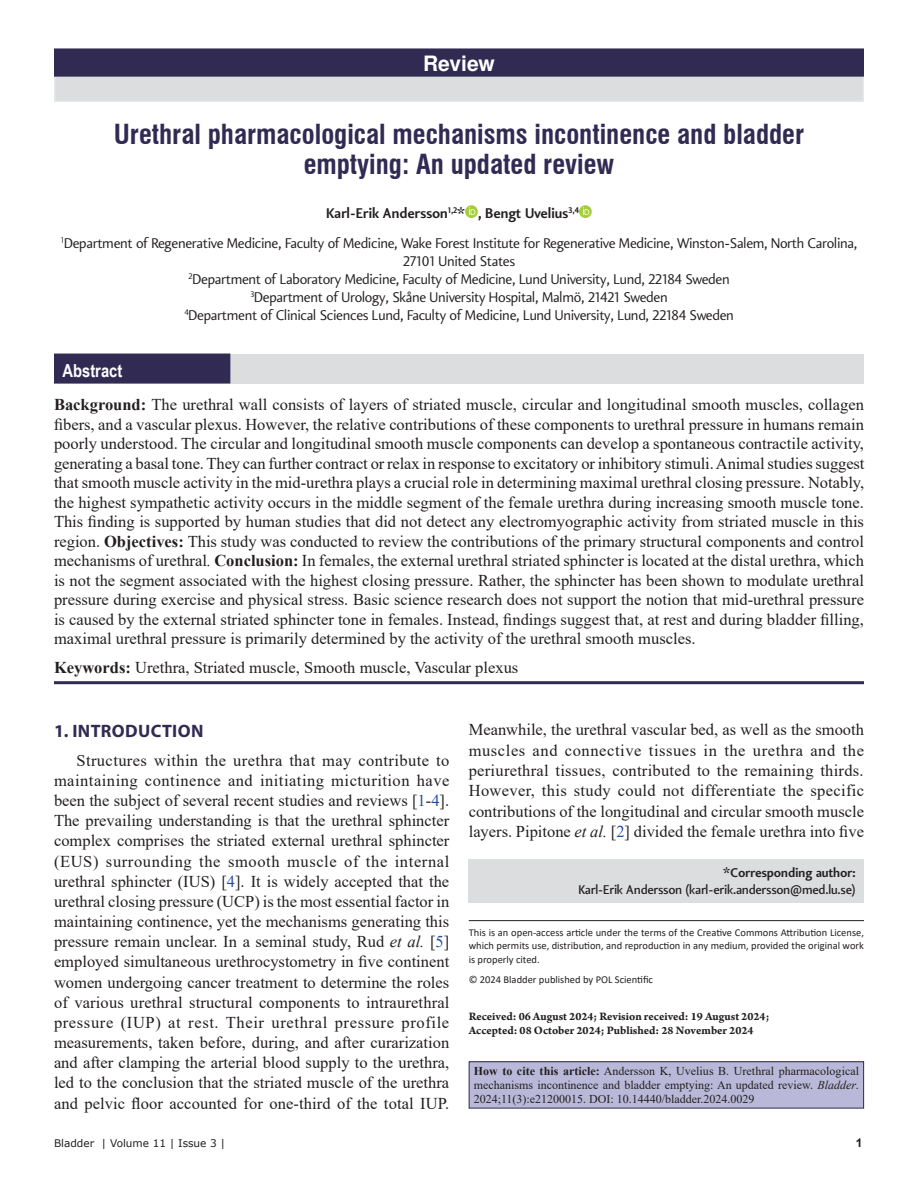
<style>
.page{position:relative;width:918px;height:1188px;background:#fff}
.page>*{position:absolute;margin:0;border:0;box-sizing:border-box;transform-origin:0 0}
.AT{font:700 condensed 27px/30px "Swiss 721 BT";color:#312b54;text-align:center}
.AH{font:700 21px "Nimbus San L";color:#fff}
.t1{font:700 18px "Myriad Pro";letter-spacing:.02em;color:#312b54}
.ABSH{font:700 18px "Arial Narrow";color:#fff}
.ABS{font:16.5px/19.5px "Times New Roman";color:#231f20;text-align:justify}
.TX{font:16.5px/20.1px "Times New Roman";color:#231f20;text-align:justify}
.KWD{font:16.5px "Times New Roman";color:#231f20}
.AFF{font:15px/18px "Vekta Sans";color:#231f20;text-align:center}
.AU{font:700 15px "Vekta Sans";color:#231f20}
.ADD{font:500 13.5px/16.5px "Vekta Sans";color:#231f20;text-align:right}
.HTC{font:12px/14.4px "Times New Roman";color:#231f20;text-align:justify}
.HIS{font:700 12px/14.4px "Arno Pro";color:#231f20}
.FT{font:700 12px "Arial";color:#231f20}
.OS{font:10.5px/13.5px "Calibri";color:#231f20;text-align:justify}
.FT-2{font:10.5px "Verdana";color:#231f20}
.s1{font-weight:700}
.s2{font-style:italic}
.s3{color:#244ea1}
</style>
<div class="page">
<div style="left:54px;top:354px;width:810px;height:30px;background:#dcdddf"></div>
<div style="left:54px;top:354px;width:176px;height:30px;background:#312b54"></div>
<div style="left:54px;top:48px;width:810px;height:54px;background:#dcdddf"></div>
<div style="left:55px;top:49px;width:808px;height:27px;background:#312b54"></div>
<div style="left:54px;top:48px;width:810px;height:29px;border:2px solid #312b54"></div>
<hr style="left:54px;top:681px;width:810px;height:3px;background:#312b54">
<div style="left:469px;top:859px;width:395px;height:43px;background:#dcdddf"></div>
<hr style="left:469px;top:920px;width:395px;height:1px;background:#231f20">
<div style="left:469px;top:1062px;width:395px;height:46px;background:#b9b8d8"></div>
<div style="left:469px;top:1061px;width:395px;height:47px;border:1px solid #312b54"></div>
<svg style="left:465px;top:205px;width:13px;height:13px"></svg>
<svg style="left:469px;top:207px;width:6px;height:8px"></svg>
<svg style="left:579px;top:205px;width:13px;height:13px"></svg>
<svg style="left:583px;top:207px;width:6px;height:8px"></svg>
<p class="AH" style="left:423px;top:51px;width:73px">Review</p>
<p class="AT" style="left:114px;top:119px;width:692px">Urethral pharmacological mechanisms incontinence and bladder emptying: An updated review</p>
<p class="AU" style="left:326px;top:204px;width:254px">Karl-Erik Andersson<sup>1,2</sup>* , Bengt Uvelius<sup>3,4</sup></p>
<p class="AFF" style="left:61px;top:234px;width:798px"><sup>1</sup>Department of Regenerative Medicine, Faculty of Medicine, Wake Forest Institute for Regenerative Medicine, Winston-Salem, North Carolina,<br>27101 United States</p>
<p class="AFF" style="left:189px;top:270px;width:542px"><sup>2</sup>Department of Laboratory Medicine, Faculty of Medicine, Lund University, Lund, 22184 Sweden</p>
<p class="AFF" style="left:251px;top:288px;width:418px"><sup>3</sup>Department of Urology, Skåne University Hospital, Malmö, 21421 Sweden</p>
<p class="AFF" style="left:184px;top:306px;width:551px"><sup>4</sup>Department of Clinical Sciences Lund, Faculty of Medicine, Lund University, Lund, 22184 Sweden</p>
<p class="ABSH" style="left:63px;top:357px;width:61px">Abstract</p>
<p class="ABS" style="left:54px;top:394px;width:812px"><span class="s1">Background:</span> The urethral wall consists of layers of striated muscle, circular and longitudinal smooth muscles, collagen fibers, and a vascular plexus. However, the relative contributions of these components to urethral pressure in humans remain poorly understood. The circular and longitudinal smooth muscle components can develop a spontaneous contractile activity, generating a basal tone. They can further contract or relax in response to excitatory or inhibitory stimuli. Animal studies suggest that smooth muscle activity in the mid-urethra plays a crucial role in determining maximal urethral closing pressure. Notably, the highest sympathetic activity occurs in the middle segment of the female urethra during increasing smooth muscle tone.<br>This finding is supported by human studies that did not detect any electromyographic activity from striated muscle in this region. <span class="s1">Objectives:</span> This study was conducted to review the contributions of the primary structural components and control mechanisms of urethral<span class="s2">.</span> <span class="s1">Conclusion:</span> In females, the external urethral striated sphincter is located at the distal urethra, which is not the segment associated with the highest closing pressure. Rather, the sphincter has been shown to modulate urethral pressure during exercise and physical stress. Basic science research does not support the notion that mid-urethral pressure is caused by the external striated sphincter tone in females. Instead, findings suggest that, at rest and during bladder filling, maximal urethral pressure is primarily determined by the activity of the urethral smooth muscles.</p>
<p class="KWD" style="left:54px;top:656px;width:466px"><span class="s1">Keywords:</span> Urethra, Striated muscle, Smooth muscle, Vascular plexus</p>
<h1 class="t1" style="left:54px;top:719px;width:151px">1. INTRODUCTION</h1>
<p class="TX" style="left:54px;top:750px;width:397px;text-indent:22px">Structures within the urethra that may contribute to maintaining continence and initiating micturition have been the subject of several recent studies and reviews [<span class="s3">1</span>-<span class="s3">4</span>].<br>The prevailing understanding is that the urethral sphincter complex comprises the striated external urethral sphincter (EUS) surrounding the smooth muscle of the internal urethral sphincter (IUS) [<span class="s3">4</span>]. It is widely accepted that the urethral closing pressure (UCP) is the most essential factor in maintaining continence, yet the mechanisms generating this pressure remain unclear. In a seminal study, Rud <span class="s2">et al.</span> [<span class="s3">5</span>] employed simultaneous urethrocystometry in five continent women undergoing cancer treatment to determine the roles of various urethral structural components to intraurethral pressure (IUP) at rest. Their urethral pressure profile measurements, taken before, during, and after curarization and after clamping the arterial blood supply to the urethra, led to the conclusion that the striated muscle of the urethra and pelvic floor accounted for one-third of the total IUP.</p>
<p class="TX" style="left:469px;top:719px;width:397px">Meanwhile, the urethral vascular bed, as well as the smooth muscles and connective tissues in the urethra and the periurethral tissues, contributed to the remaining thirds.<br>However, this study could not differentiate the specific contributions of the longitudinal and circular smooth muscle layers. Pipitone <span class="s2">et al.</span> [<span class="s3">2</span>] divided the female urethra into five</p>
<p class="ADD" style="left:578px;top:865px;width:279px"><span class="s1">*Corresponding author:<br></span>Karl-Erik Andersson (karl-erik.andersson@med.lu.se)</p>
<p class="OS" style="left:469px;top:925px;width:397px">This is an open-access article under the terms of the Creative Commons Attribution License, which permits use, distribution, and reproduction in any medium, provided the original work is properly cited.</p>
<p class="OS" style="left:469px;top:973px;width:186px">© 2024 Bladder published by POL Scientific</p>
<p class="HIS" style="left:469px;top:1010px;width:302px">Received: 06 August 2024; Revision received: 19 August 2024;<br>Accepted: 08 October 2024; Published: 28 November 2024</p>
<p class="HTC" style="left:474px;top:1063px;width:387px"><span class="s1">How to cite this article:</span> Andersson K, Uvelius B. Urethral pharmacological mechanisms incontinence and bladder emptying: An updated review. <span class="s2">Bladder</span>.<br>2024;11(3):e21200015. DOI: 10.14440/bladder.2024.0029</p>
<p class="FT-2" style="left:54px;top:1136px;width:173px">Bladder | Volume 11 | Issue 3 |</p>
<p class="FT" style="left:856px;top:1135px;width:8px">1</p>
</div>
